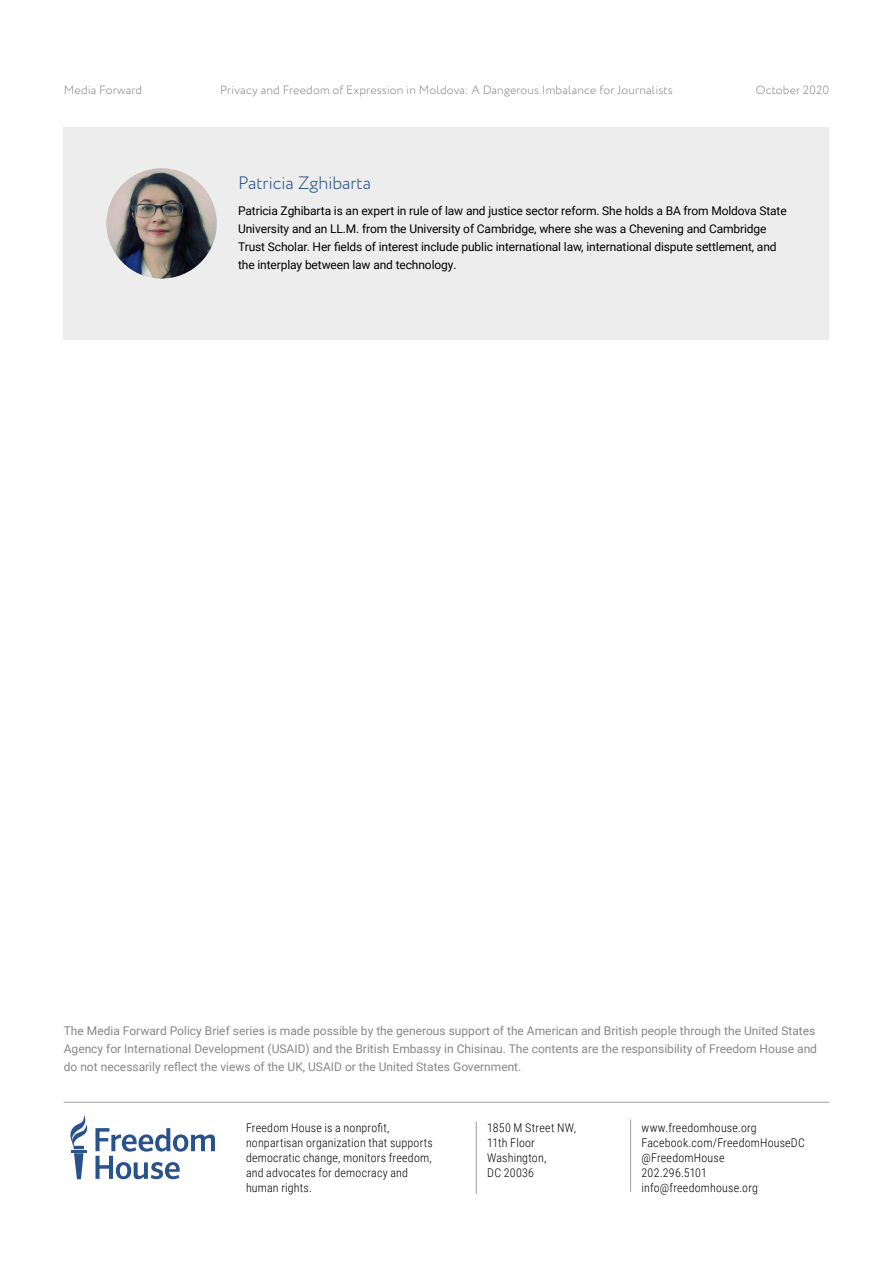
<style>
.page{position:relative;width:893px;height:1263px;background:#fff}
.page>*{position:absolute;margin:0;border:0;box-sizing:border-box;transform-origin:0 0}
.t1{font:300 18px "Circe";letter-spacing:-.01em;color:#29518a}
.t2{font:12px/18px "Roboto";color:#878787}
.t3{font:12px/18px "Roboto";letter-spacing:-.01em;color:#000}
.t4{font:300 12px/15px "Roboto Condensed";letter-spacing:.015em;color:#000}
.t5{font:300 12px "Circe";letter-spacing:.015em;color:#878787}
</style>
<div class="page">
<div style="left:64px;top:128px;width:765px;height:212px;background:#ededed"></div>
<img style="left:106px;top:168px;width:111px;height:111px;border-radius:55px">
<svg style="left:70px;top:1115px;width:18px;height:65px"></svg>
<svg style="left:95px;top:1128px;width:120px;height:51px"></svg>
<hr style="left:64px;top:1102px;width:765px;height:1px;background:#9d9d9c">
<hr style="left:630px;top:1119px;width:1px;height:73px;background:#9d9d9c">
<hr style="left:476px;top:1121px;width:1px;height:73px;background:#9d9d9c">
<p class="t5" style="left:64px;top:82px;width:80px">Media Forward</p>
<p class="t5" style="left:220px;top:82px;width:454px">Privacy and Freedom of Expression in Moldova: A Dangerous Imbalance for Journalists</p>
<p class="t5" style="left:756px;top:82px;width:75px">October 2020</p>
<h1 class="t1" style="left:238px;top:171px;width:134px">Patricia Zghibarta</h1>
<p class="t3" style="left:238px;top:202px;width:550px">Patricia Zghibarta is an expert in rule of law and justice sector reform. She holds a BA from Moldova State University and an LL.M. from the University of Cambridge, where she was a Chevening and Cambridge Trust Scholar. Her fields of interest include public international law, international dispute settlement, and the interplay between law and technology.</p>
<p class="t2" style="left:64px;top:1021px;width:755px">The Media Forward Policy Brief series is made possible by the generous support of the American and British people through the United States<br>Agency for International Development (USAID) and the British Embassy in Chisinau. The contents are the responsibility of Freedom House and do not necessarily reflect the views of the UK, USAID or the United States Government.</p>
<p class="t4" style="left:246px;top:1120px;width:188px">Freedom House is a nonprofit, nonpartisan organization that supports democratic change, monitors freedom, and advocates for democracy and human rights.</p>
<p class="t4" style="left:641px;top:1120px;width:165px">www.freedomhouse.org<br>Facebook.com/FreedomHouseDC @FreedomHouse<br>202.296.5101 info@freedomhouse.org</p>
<p class="t4" style="left:487px;top:1120px;width:90px">1850 M Street NW,<br>11th Floor<br>Washington,<br>DC 20036</p>
</div>
